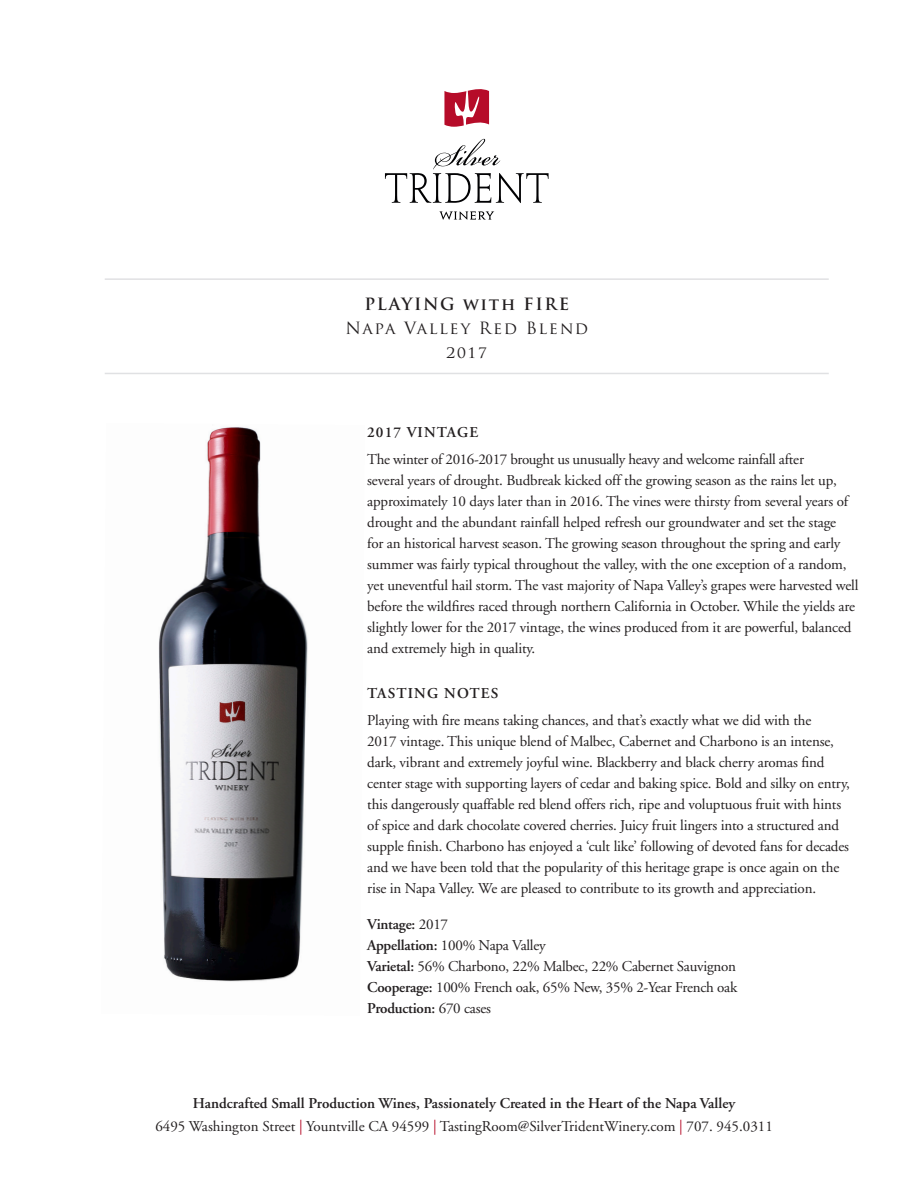
<style>
.page{position:relative;width:918px;height:1188px;background:#fff}
.page>*{position:absolute;margin:0;border:0;box-sizing:border-box;transform-origin:0 0}
.t1{font:16.5px "Trajan Pro";letter-spacing:.1em;color:#231f20}
.t2{font:700 16.5px "Trajan Pro";letter-spacing:.1em;color:#231f20}
.t3{font:15px/21px "Adobe Garamond";letter-spacing:-.01em;color:#231f20}
.t4{font:600 15px "Adobe Garamond";color:#231f20}
.t5{font:600 15px "Adobe Garamond";letter-spacing:.075em;color:#231f20}
.s1{font-weight:400}
.s2{font-weight:600}
.s3{color:#b60c29}
</style>
<div class="page">
<svg style="left:439px;top:211px;width:55px;height:9px"></svg>
<svg style="left:385px;top:139px;width:164px;height:64px"></svg>
<svg style="left:444px;top:89px;width:45px;height:38px"></svg>
<img style="left:158px;top:427px;width:150px;height:555px">
<hr style="left:105px;top:278px;width:724px;height:2px;background:#e0e1e3">
<hr style="left:105px;top:373px;width:724px;height:1px;background:#e0e1e3">
<p class="t2" style="left:364px;top:294px;width:206px">PLAYING with FIRE</p>
<p class="t1" style="left:345px;top:318px;width:244px">Napa Valley Red Blend</p>
<p class="t1" style="left:447px;top:342px;width:42px">2017</p>
<p class="t5" style="left:367px;top:424px;width:112px">2017 VINTAGE</p>
<p class="t3" style="left:367px;top:449px;width:493px">The winter of 2016-2017 brought us unusually heavy and welcome rainfall after<br>several years of drought. Budbreak kicked off the growing season as the rains let up, approximately 10 days later than in 2016. The vines were thirsty from several years of drought and the abundant rainfall helped refresh our groundwater and set the stage<br>for an historical harvest season. The growing season throughout the spring and early summer was fairly typical throughout the valley, with the one exception of a random, yet uneventful hail storm. The vast majority of Napa Valley’s grapes were harvested well before the wildfires raced through northern California in October. While the yields are slightly lower for the 2017 vintage, the wines produced from it are powerful, balanced and extremely high in quality.</p>
<p class="t5" style="left:367px;top:685px;width:133px">TASTING NOTES</p>
<p class="t3" style="left:367px;top:710px;width:484px">Playing with fire means taking chances, and that’s exactly what we did with the<br>2017 vintage. This unique blend of Malbec, Cabernet and Charbono is an intense, dark, vibrant and extremely joyful wine. Blackberry and black cherry aromas find center stage with supporting layers of cedar and baking spice. Bold and silky on entry, this dangerously quaffable red blend offers rich, ripe and voluptuous fruit with hints of spice and dark chocolate covered cherries. Juicy fruit lingers into a structured and supple finish. Charbono has enjoyed a ‘cult like’ following of devoted fans for decades and we have been told that the popularity of this heritage grape is once again on the rise in Napa Valley. We are pleased to contribute to its growth and appreciation.</p>
<p class="t4" style="left:367px;top:916px;width:82px">Vintage: <span class="s1">2017</span></p>
<p class="t3" style="left:367px;top:935px;width:370px"><span class="s2">Appellation:</span> 100% Napa Valley<br><span class="s2">Varietal:</span> 56% Charbono, 22% Malbec, 22% Cabernet Sauvignon</p>
<p class="t3" style="left:367px;top:977px;width:372px"><span class="s2">Cooperage:</span> 100% French oak, 65% New, 35% 2-Year French oak</p>
<p class="t4" style="left:367px;top:1000px;width:125px">Production: <span class="s1">670 cases</span></p>
<p class="t4" style="left:193px;top:1095px;width:544px">Handcrafted Small Production Wines, Passionately Created in the Heart of the Napa Valley</p>
<p class="t3" style="left:155px;top:1116px;width:619px">6495 Washington Street <span class="s3">|</span> Yountville CA 94599 <span class="s3">|</span> TastingRoom@SilverTridentWinery.com <span class="s3">|</span> 707. 945.0311</p>
</div>
